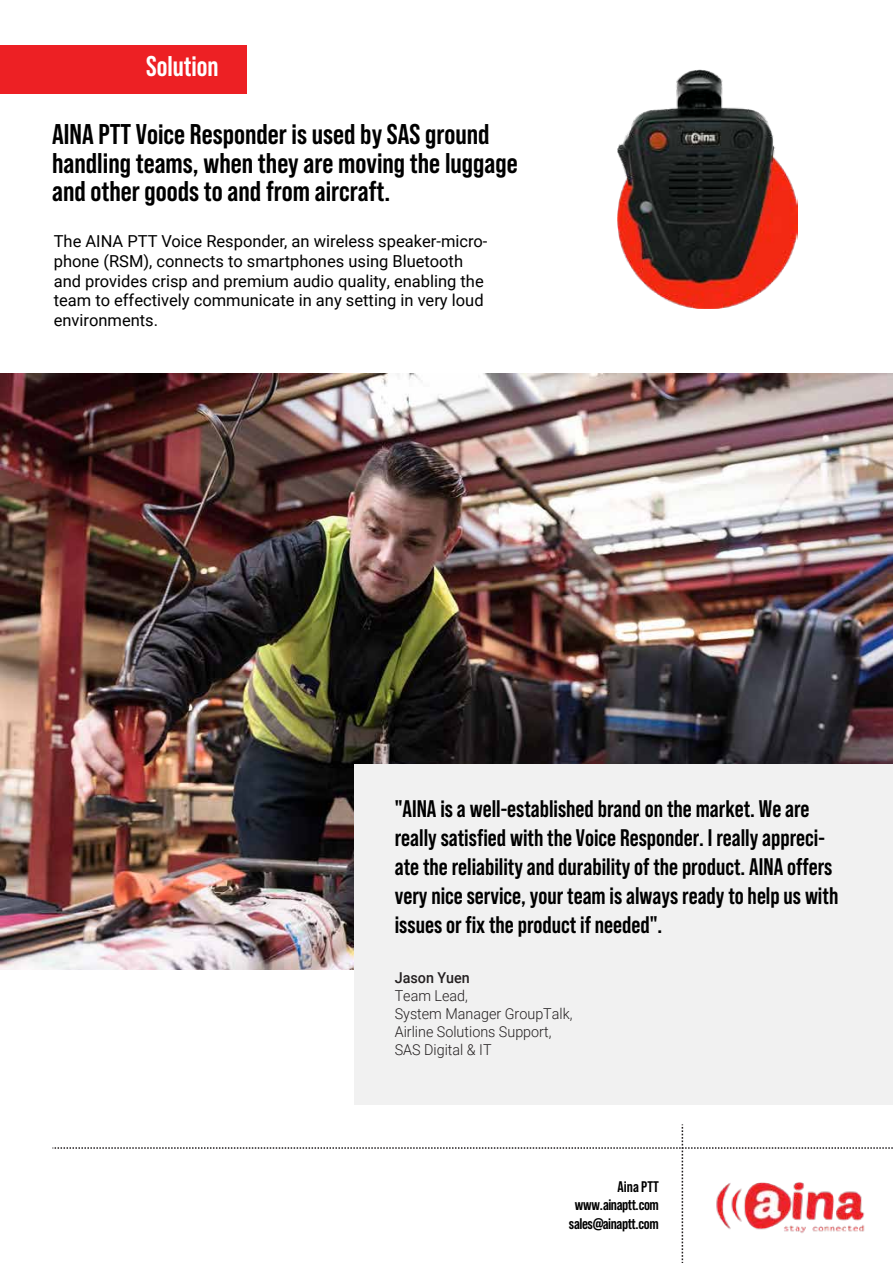
<style>
.page{position:relative;width:893px;height:1263px;background:#fff}
.page>*{position:absolute;margin:0;border:0;box-sizing:border-box;transform-origin:0 0}
.t1{font:700 28.5px/28.5px "Bebas Neue Pro";color:#000}
.t2{font:700 28.5px "Bebas Neue Pro";color:#fff}
.t3{font:700 24px/28.8px "Bebas Neue Pro";color:#000}
.t4{font:16.5px/19.8px "Roboto";color:#000}
.t5{font:700 15.45px/18.5px "Bebas Neue Pro";letter-spacing:-.025em;color:#000;text-align:right}
.t6{font:300 15px/18px "Roboto";color:#231f20;scale:.96 1}
.t7{font:500 15px "Roboto";color:#231f20;scale:.96 1}
</style>
<div class="page">
<div style="left:0;top:45px;width:246px;height:48px;background:#ed2024"></div>
<img style="left:0;top:373px;width:893px;height:596px">
<div style="left:354px;top:764px;width:539px;height:341px;background:#f1f1f1"></div>
<img style="left:618px;top:70px;width:180px;height:239px">
<svg style="left:53px;top:1124px;width:840px;height:139px"></svg>
<img style="left:711px;top:1167px;width:159px;height:75px">
<p class="t2" style="left:146px;top:50px;width:74px">Solution</p>
<p class="t1" style="left:52px;top:120px;width:467px">AINA PTT Voice Responder is used by SAS ground handling teams, when they are moving the luggage and other goods to and from aircraft.</p>
<p class="t4" style="left:54px;top:231px;width:435px">The AINA PTT Voice Responder, an wireless speaker-micro&shy;phone (RSM), connects to smartphones using Bluetooth and provides crisp and premium audio quality, enabling the team to effectively communicate in any setting in very loud environments.</p>
<p class="t3" style="left:395px;top:794px;width:445px">"AINA is a well-established brand on the market. We are really satisfied with the Voice Responder. I really appreci&shy;ate the reliability and durability of the product. AINA offers very nice service, your team is always ready to help us with issues or fix the product if needed".</p>
<p class="t7" style="left:395px;top:967px;width:80px">Jason Yuen</p>
<p class="t6" style="left:395px;top:986px;width:187px">Team Lead,<br>System Manager GroupTalk,<br>Airline Solutions Support,<br>SAS Digital &amp; IT</p>
<p class="t5" style="left:569px;top:1177px;width:91px">AinaPTT www.ainaptt.com sales@ainaptt.com</p>
</div>
